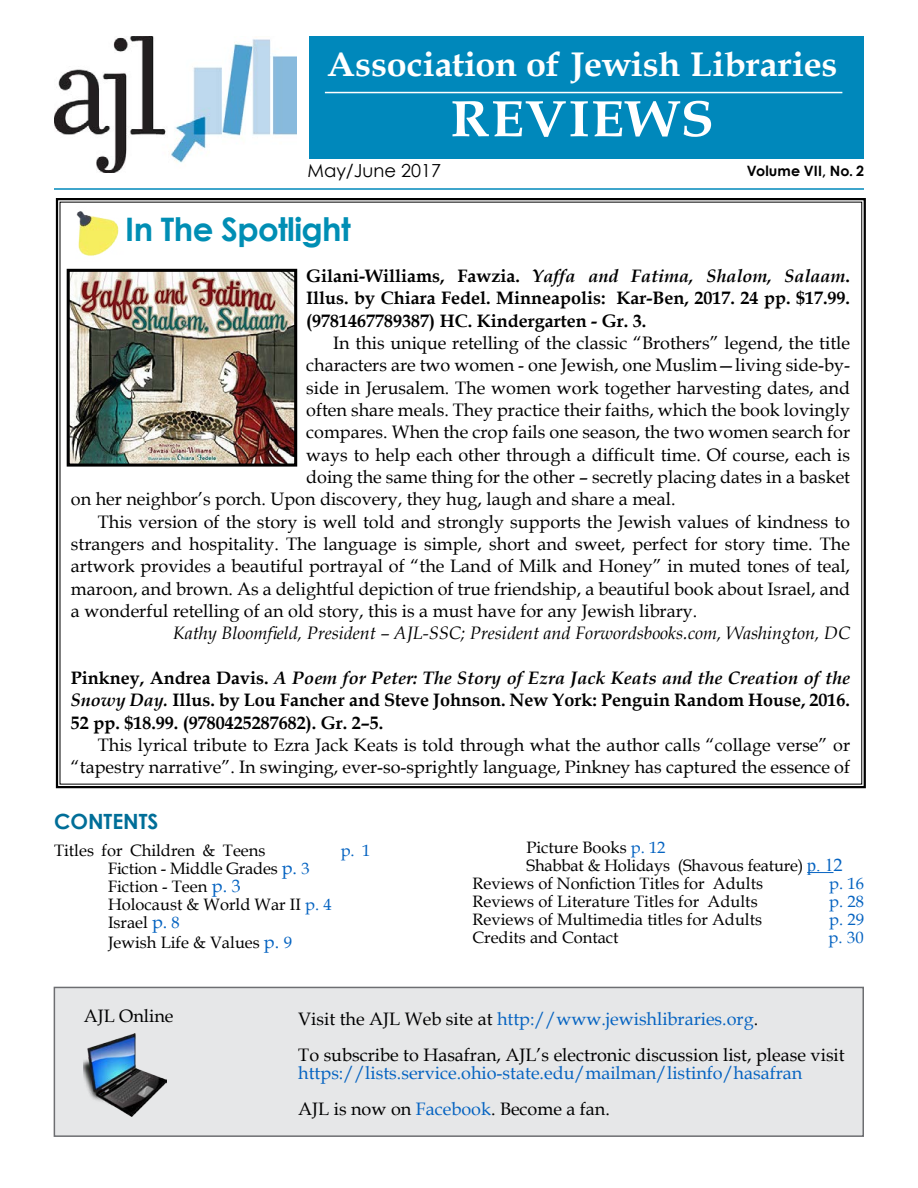
<style>
.page{position:relative;width:918px;height:1188px;background:#fff}
.page>*{position:absolute;margin:0;border:0;box-sizing:border-box;transform-origin:0 0}
.t1{font:700 51.3px "Book Antiqua";letter-spacing:.025em;color:#fff;scale:1.05 1}
.t2{font:700 34.2px "Book Antiqua";letter-spacing:-.005em;color:#fff;scale:1.05 1}
.t3{font:700 32.4px "Century Gothic";letter-spacing:-.02em;color:#008eb4}
.t4{font:700 21px "Century Gothic";color:#006e98}
.t5{font:18px/36px "Book Antiqua";color:#000}
.t6{font:700 18px/22.4px "Book Antiqua";color:#000;text-align:justify}
.t7{font:18px/36px "Book Antiqua";color:#0563c1}
.t8{font:italic 18px "Book Antiqua";color:#000}
.t9{font:18px "Century Gothic";color:#000}
.t10{font:16.5px/18px "Book Antiqua";color:#000}
.t11{font:16.5px "Book Antiqua";color:#0563c1}
.t12{font:700 14.25px "Century Gothic";letter-spacing:.005em;color:#000}
.s1{font-style:italic}
.s2{font-size:18px;color:#0563c1}
.s3{color:#0563c1}
.s4{font-family:"Times New Roman";font-size:18px;color:#0563c1}
.s5{color:#000}
</style>
<div class="page">
<div style="left:310px;top:36px;width:554px;height:122px;background:#08b"></div>
<hr style="left:325px;top:92px;width:517px;height:1px;background:#fff">
<hr style="left:54px;top:188px;width:810px;height:2px;background:#08b">
<img style="left:54px;top:36px;width:242px;height:136px">
<div style="left:54px;top:987px;width:810px;height:150px;background:#e6e7e8;border:2px solid #6d6e71"></div>
<img style="left:84px;top:1034px;width:82px;height:82px">
<svg style="left:55px;top:198px;width:811px;height:591px"></svg>
<svg style="left:807px;top:872px;width:27px;height:1px"></svg>
<div style="left:125px;top:214px;width:484px;height:33px;background:#fff"></div>
<img style="left:64px;top:206px;width:60px;height:56px">
<img style="left:71px;top:273px;width:222px;height:190px">
<div style="left:67px;top:269px;width:230px;height:198px;border:3px solid #000"></div>
<h2 class="t2" style="left:327px;top:41px;width:488px">Association of Jewish Libraries</h2>
<h1 class="t1" style="left:451px;top:84px;width:252px">REVIEWS</h1>
<p class="t9" style="left:308px;top:158px;width:135px">May/June 2017</p>
<p class="t12" style="left:747px;top:160px;width:119px">Volume VII, No. 2</p>
<h3 class="t3" style="left:125px;top:205px;width:227px">In The Spotlight</h3>
<p class="t6" style="left:306px;top:265px;width:545px">Gilani-Williams, Fawzia. <span class="s1">Yaffa and Fatima, Shalom, Salaam</span>.<br>Illus. by Chiara Fedel. Minneapolis: Kar-Ben, 2017. 24 pp. $17.99. (9781467789387) HC. Kindergarten - Gr. 3.</p>
<p class="t5" style="left:333px;top:324px;width:518px">In this unique retelling of the classic “Brothers” legend, the title</p>
<p class="t5" style="left:306px;top:347px;width:545px">characters are two women - one Jewish, one Muslim—living side-by-</p>
<p class="t5" style="left:306px;top:369px;width:545px">side in Jerusalem. The women work together harvesting dates, and</p>
<p class="t5" style="left:306px;top:391px;width:545px">often share meals. They practice their faiths, which the book lovingly</p>
<p class="t5" style="left:306px;top:414px;width:545px">compares. When the crop fails one season, the two women search for</p>
<p class="t5" style="left:306px;top:436px;width:545px">ways to help each other through a difficult time. Of course, each is</p>
<p class="t5" style="left:306px;top:458px;width:545px">doing the same thing for the other – secretly placing dates in a basket</p>
<p class="t5" style="left:71px;top:481px;width:606px">on her neighbor’s porch. Upon discovery, they hug, laugh and share a meal.</p>
<p class="t5" style="left:98px;top:503px;width:754px">This version of the story is well told and strongly supports the Jewish values of kindness to</p>
<p class="t5" style="left:71px;top:525px;width:781px">strangers and hospitality. The language is simple, short and sweet, perfect for story time. The</p>
<p class="t5" style="left:71px;top:548px;width:781px">artwork provides a beautiful portrayal of “the Land of Milk and Honey” in muted tones of teal,</p>
<p class="t5" style="left:71px;top:570px;width:781px">maroon, and brown. As a delightful depiction of true friendship, a beautiful book about Israel, and</p>
<p class="t5" style="left:71px;top:592px;width:628px">a wonderful retelling of an old story, this is a must have for any Jewish library.</p>
<p class="t8" style="left:173px;top:621px;width:679px">Kathy Bloomfield, President – AJL-SSC; President and Forwordsbooks.com, Washington, DC</p>
<p class="t6" style="left:71px;top:667px;width:781px">Pinkney, Andrea Davis. <span class="s1">A Poem for Peter: The Story of Ezra Jack Keats and the Creation of the Snowy Day.</span> Illus. by Lou Fancher and Steve Johnson. New York: Penguin Random House, 2016.<br>52 pp. $18.99. (9780425287682). Gr. 2–5.</p>
<p class="t5" style="left:71px;top:733px;width:781px;line-height:22.4px;text-align:right">This lyrical tribute to Ezra Jack Keats is told through what the author calls “collage verse” or “tapestry narrative”. In swinging, ever-so-sprightly language, Pinkney has captured the essence of</p>
<p class="t4" style="left:54px;top:805px;width:106px">CONTENTS</p>
<p class="t10" style="left:54px;top:841px;width:213px">Titles for Children &amp; Teens</p>
<p class="t11" style="left:341px;top:839px;width:31px">p. 1</p>
<p class="t10" style="left:108px;top:859px;width:225px">Fiction - Middle Grades <span class="s2">p.</span> <span class="s3">3<br></span>Fiction - Teen <span class="s2">p. 3<br></span>Holocaust &amp; World War II <span class="s3">p. 4<br></span>Israel <span class="s2">p.</span> <span class="s3">8</span></p>
<p class="t10" style="left:108px;top:933px;width:186px">Jewish Life &amp; Values <span class="s2">p.</span> <span class="s3">9</span></p>
<p class="t10" style="left:527px;top:838px;width:141px">Picture Books <span class="s3">p. 12</span></p>
<p class="t10" style="left:527px;top:856px;width:318px">Shabbat &amp; Holidays (Shavous feature) <span class="s4">p. 1</span><span class="s2">2</span></p>
<p class="t10" style="left:473px;top:874px;width:292px">Reviews of Nonfiction Titles for Adults</p>
<p class="t11" style="left:829px;top:872px;width:36px">p. 16</p>
<p class="t10" style="left:473px;top:892px;width:287px">Reviews of Literature Titles for Adults</p>
<p class="t11" style="left:829px;top:890px;width:36px">p. 28</p>
<p class="t10" style="left:473px;top:910px;width:291px">Reviews of Multimedia titles for Adults</p>
<p class="t11" style="left:829px;top:908px;width:36px">p. 29</p>
<p class="t10" style="left:473px;top:928px;width:148px">Credits and Contact</p>
<p class="t11" style="left:829px;top:926px;width:37px">p. 30</p>
<p class="t5" style="left:84px;top:998px;width:91px">AJL Online</p>
<p class="t5" style="left:298px;top:1001px;width:548px">Visit the AJL Web site at <span class="s3">http://www.jewishlibraries.org</span>.<br>To subscribe to Hasafran, AJL’s electronic discussion list, please visit</p>
<p class="t7" style="left:298px;top:1055px;width:505px">https://lists.service.ohio-state.edu/mailman/listinfo/hasafran<br><span class="s5">AJL is now on</span> Facebook<span class="s5">. Become a fan.</span></p>
</div>
